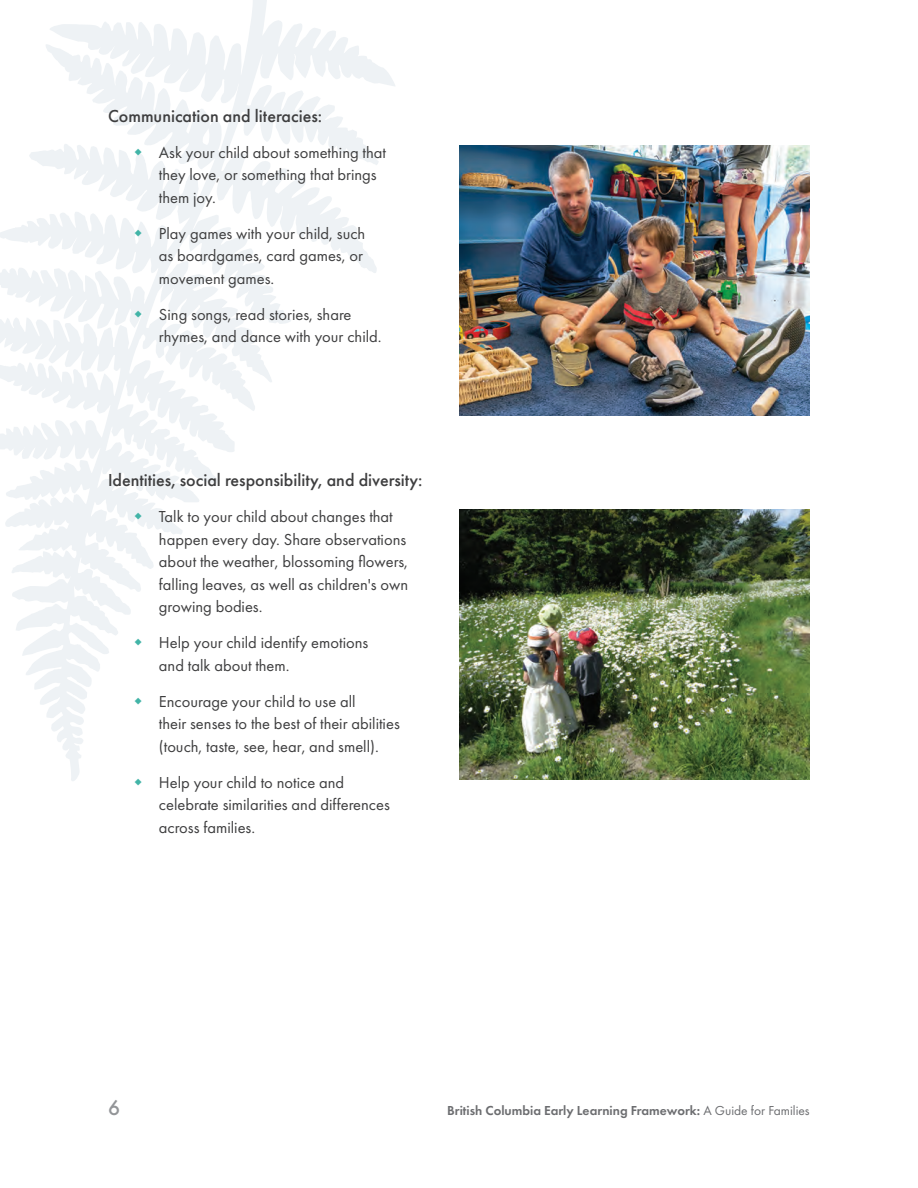
<style>
.page{position:relative;width:918px;height:1188px;background:#fff}
.page>*{position:absolute;margin:0;border:0;box-sizing:border-box;transform-origin:0 0}
.t1{font:500 19.5px "Futura";color:#939598}
.t2{font:500 18px "Futura PT";color:#3e3e3f}
.t3{font:16.5px/22.5px "Futura PT";color:#3e3e3f}
.t4{font:600 13.5px "Futura PT";color:#6c6d70}
.s1{font-weight:400}
</style>
<div class="page">
<svg style="left:0;top:0;width:395px;height:781px"></svg>
<img style="left:459px;top:145px;width:351px;height:270px">
<img style="left:459px;top:510px;width:351px;height:270px">
<svg style="left:135px;top:148px;width:7px;height:7px"></svg>
<svg style="left:135px;top:229px;width:7px;height:7px"></svg>
<svg style="left:135px;top:310px;width:7px;height:7px"></svg>
<svg style="left:135px;top:513px;width:7px;height:7px"></svg>
<svg style="left:135px;top:639px;width:7px;height:7px"></svg>
<svg style="left:135px;top:697px;width:7px;height:7px"></svg>
<svg style="left:135px;top:778px;width:7px;height:3px"></svg>
<p class="t2" style="left:108px;top:105px;width:216px">Communication and literacies:</p>
<p class="t3" style="left:159px;top:141px;width:229px">Ask your child about something that they love, or something that brings them joy.</p>
<p class="t3" style="left:159px;top:222px;width:208px">Play games with your child, such as boardgames, card games, or movement games.</p>
<p class="t3" style="left:159px;top:303px;width:224px">Sing songs, read stories, share rhymes, and dance with your child.</p>
<p class="t2" style="left:108px;top:469px;width:316px">Identities, social responsibility, and diversity:</p>
<p class="t3" style="left:159px;top:505px;width:251px">Talk to your child about changes that happen every day. Share observations about the weather, blossoming flowers, falling leaves, as well as children's own growing bodies.</p>
<p class="t3" style="left:159px;top:631px;width:211px">Help your child identify emotions and talk about them.</p>
<p class="t3" style="left:159px;top:690px;width:242px">Encourage your child to use all<br>their senses to the best of their abilities (touch, taste, see, hear, and smell).</p>
<p class="t3" style="left:159px;top:771px;width:232px">Help your child to notice and celebrate similarities and differences across families.</p>
<p class="t1" style="left:108px;top:1095px;width:14px">6</p>
<p class="t4" style="left:447px;top:1102px;width:364px">British Columbia Early Learning Framework: <span class="s1">A Guide for Families</span></p>
</div>
